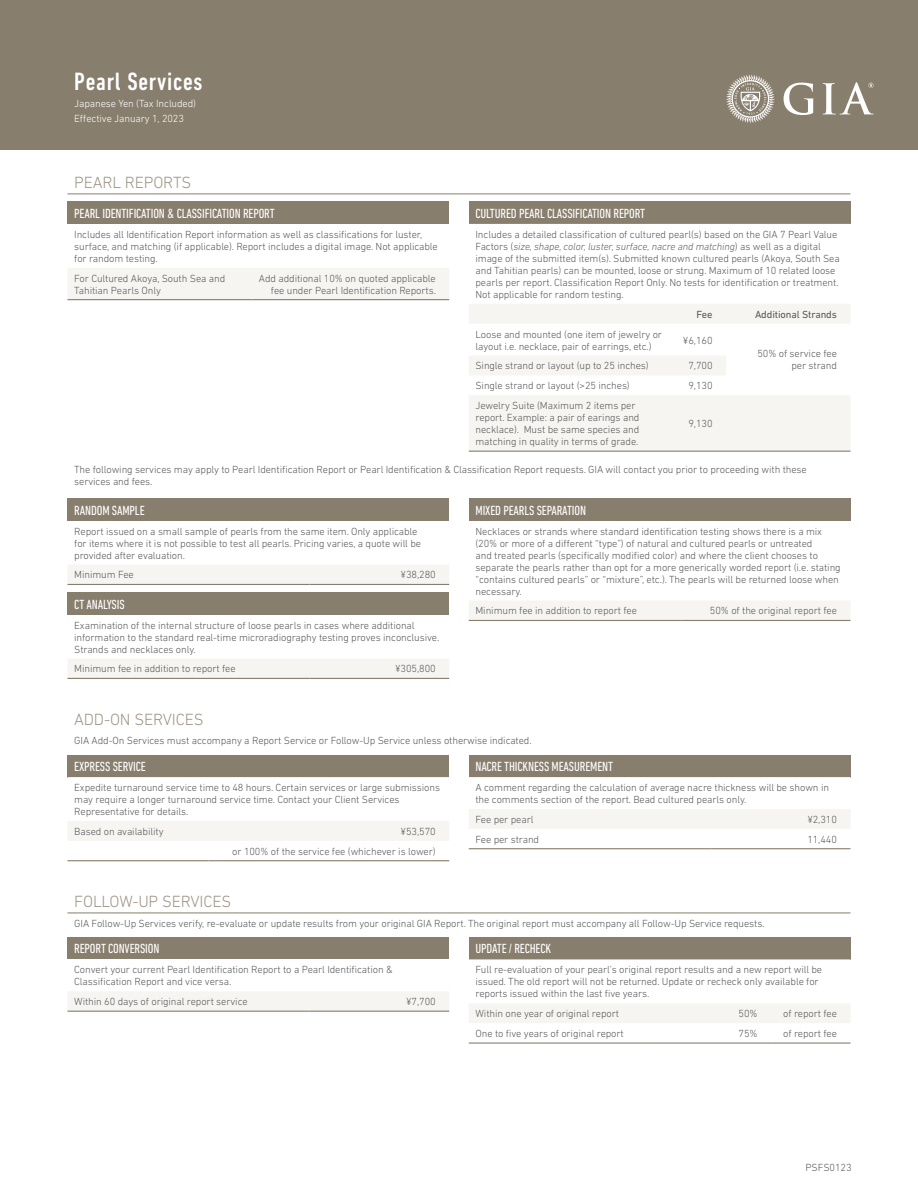
<style>
.page{position:relative;width:918px;height:1188px;background:#fff}
.page>*{position:absolute;margin:0;border:0;box-sizing:border-box;transform-origin:0 0}
.t1{font:500 condensed 25.5px "DIN Next LT Pro";letter-spacing:.03em;color:#fff}
.t2{font:300 16.5px "DIN Next LT Pro";letter-spacing:-.01em;color:#9e9485}
.t3{font:condensed 13.5px "DIN Next LT Pro";letter-spacing:-.01em;color:#fff}
.t4{font:300 10.5px/12px "DIN Next LT Pro";letter-spacing:-.01em;color:#58595b}
.t5{font:300 10.5px/14.9px "DIN Next LT Pro";letter-spacing:-.01em;color:#fff}
.t6{font:10.5px "DIN Next LT Pro";letter-spacing:-.01em;color:#58595b}
.s1{font-style:italic}
</style>
<div class="page">
<div style="left:0;top:0;width:918px;height:149px;background:#887e6d"></div>
<svg style="left:784px;top:83px;width:29px;height:32px"></svg>
<svg style="left:823px;top:82px;width:51px;height:32px"></svg>
<svg style="left:726px;top:75px;width:49px;height:48px"></svg>
<hr style="left:68px;top:194px;width:782px;height:1px;background:#887e6d">
<hr style="left:68px;top:913px;width:782px;height:1px;background:#887e6d">
<div style="left:68px;top:593px;width:381px;height:22px;background:#887e6d"></div>
<div style="left:68px;top:659px;width:381px;height:19px;background:#f6f5f2"></div>
<hr style="left:68px;top:678px;width:242px;height:1px;background:#887e6d">
<hr style="left:310px;top:678px;width:139px;height:1px;background:#887e6d">
<div style="left:469px;top:499px;width:381px;height:22px;background:#887e6d"></div>
<div style="left:469px;top:601px;width:381px;height:19px;background:#f6f5f2"></div>
<hr style="left:469px;top:620px;width:212px;height:1px;background:#887e6d">
<hr style="left:681px;top:620px;width:170px;height:1px;background:#887e6d">
<div style="left:469px;top:755px;width:381px;height:22px;background:#887e6d"></div>
<svg style="left:469px;top:777px;width:381px;height:52px"></svg>
<hr style="left:469px;top:848px;width:242px;height:1px;background:#887e6d">
<hr style="left:711px;top:848px;width:140px;height:1px;background:#887e6d">
<div style="left:469px;top:937px;width:381px;height:22px;background:#887e6d"></div>
<svg style="left:469px;top:959px;width:381px;height:84px"></svg>
<hr style="left:469px;top:1043px;width:176px;height:1px;background:#887e6d">
<hr style="left:645px;top:1043px;width:126px;height:1px;background:#887e6d">
<hr style="left:771px;top:1043px;width:80px;height:1px;background:#887e6d">
<div style="left:469px;top:202px;width:381px;height:22px;background:#887e6d"></div>
<svg style="left:469px;top:304px;width:381px;height:147px;fill:#f6f5f2"></svg>
<hr style="left:469px;top:451px;width:206px;height:1px;background:#887e6d">
<hr style="left:675px;top:451px;width:51px;height:1px;background:#887e6d">
<hr style="left:726px;top:451px;width:124px;height:1px;background:#887e6d">
<div style="left:68px;top:937px;width:381px;height:22px;background:#887e6d"></div>
<div style="left:68px;top:992px;width:381px;height:19px;background:#f6f5f2"></div>
<hr style="left:68px;top:1011px;width:242px;height:1px;background:#887e6d">
<hr style="left:310px;top:1011px;width:139px;height:1px;background:#887e6d">
<div style="left:68px;top:202px;width:381px;height:22px;background:#887e6d"></div>
<div style="left:68px;top:268px;width:381px;height:31px;background:#f6f5f2"></div>
<hr style="left:68px;top:299px;width:184px;height:1px;background:#887e6d">
<hr style="left:252px;top:299px;width:197px;height:1px;background:#887e6d">
<div style="left:68px;top:755px;width:381px;height:22px;background:#887e6d"></div>
<svg style="left:68px;top:777px;width:381px;height:64px"></svg>
<hr style="left:68px;top:860px;width:140px;height:1px;background:#887e6d">
<hr style="left:208px;top:860px;width:241px;height:1px;background:#887e6d">
<div style="left:68px;top:499px;width:381px;height:22px;background:#887e6d"></div>
<div style="left:68px;top:565px;width:381px;height:19px;background:#f6f5f2"></div>
<hr style="left:68px;top:584px;width:242px;height:1px;background:#887e6d">
<hr style="left:310px;top:584px;width:139px;height:1px;background:#887e6d">
<h1 class="t1" style="left:74px;top:67px;width:130px">Pearl Services</h1>
<p class="t5" style="left:74px;top:96px;width:123px">Japanese Yen (Tax Included)<br>Effective January 1, 2023</p>
<h2 class="t2" style="left:74px;top:173px;width:119px">PEARL REPORTS</h2>
<p class="t3" style="left:74px;top:206px;width:202px">PEARL IDENTIFICATION &amp; CLASSIFICATION REPORT</p>
<p class="t4" style="left:74px;top:228px;width:365px">Includes all Identification Report information as well as classifications for luster, surface, and matching (if applicable). Report includes a digital image. Not applicable for random testing.</p>
<p class="t4" style="left:74px;top:272px;width:153px">For Cultured Akoya, South Sea and<br>Tahitian Pearls Only</p>
<p class="t4" style="left:259px;top:272px;width:179px;text-align:right">Add additional 10% on quoted applicable fee under Pearl Identification Reports.</p>
<p class="t3" style="left:476px;top:206px;width:171px">CULTURED PEARL CLASSIFICATION REPORT</p>
<p class="t4" style="left:476px;top:228px;width:366px">Includes a detailed classification of cultured pearl(s) based on the GIA 7 Pearl Value Factors (<span class="s1">size, shape, color, luster, surface, nacre and matching</span>) as well as a digital image of the submitted item(s). Submitted known cultured pearls (Akoya, South Sea and Tahitian pearls) can be mounted, loose or strung. Maximum of 10 related loose pearls per report. Classification Report Only. No tests for identification or treatment.<br>Not applicable for random testing.</p>
<p class="t6" style="left:697px;top:308px;width:17px">Fee</p>
<p class="t6" style="left:755px;top:308px;width:83px">Additional Strands</p>
<p class="t4" style="left:476px;top:328px;width:188px">Loose and mounted (one item of jewelry or layout i.e. necklace, pair of earrings, etc.)</p>
<p class="t4" style="left:683px;top:334px;width:31px">¥6,160</p>
<p class="t4" style="left:757px;top:348px;width:81px">50% of service fee</p>
<p class="t4" style="left:476px;top:360px;width:175px">Single strand or layout (up to 25 inches)</p>
<p class="t4" style="left:688px;top:360px;width:26px">7,700</p>
<p class="t4" style="left:791px;top:360px;width:47px">per strand</p>
<p class="t4" style="left:476px;top:380px;width:156px">Single strand or layout (&gt;25 inches)</p>
<p class="t4" style="left:688px;top:380px;width:26px">9,130</p>
<p class="t4" style="left:476px;top:399px;width:166px">Jewelry Suite (Maximum 2 items per report. Example: a pair of earings and necklace). Must be same species and matching in quality in terms of grade.</p>
<p class="t4" style="left:688px;top:417px;width:26px">9,130</p>
<p class="t4" style="left:74px;top:463px;width:734px">The following services may apply to Pearl Identification Report or Pearl Identification &amp; Classification Report requests. GIA will contact you prior to proceeding with these services and fees.</p>
<p class="t3" style="left:74px;top:503px;width:72px">RANDOM SAMPLE</p>
<p class="t4" style="left:74px;top:525px;width:348px">Report issued on a small sample of pearls from the same item. Only applicable for items where it is not possible to test all pearls. Pricing varies, a quote will be provided after evaluation.</p>
<p class="t4" style="left:74px;top:569px;width:61px">Minimum Fee</p>
<p class="t4" style="left:401px;top:569px;width:37px">¥38,280</p>
<p class="t3" style="left:74px;top:596px;width:52px">CT ANALYSIS</p>
<p class="t4" style="left:74px;top:619px;width:367px">Examination of the internal structure of loose pearls in cases where additional information to the standard real-time microradiography testing proves inconclusive.<br>Strands and necklaces only.</p>
<p class="t4" style="left:74px;top:663px;width:163px">Minimum fee in addition to report fee</p>
<p class="t4" style="left:395px;top:663px;width:42px">¥305,800</p>
<p class="t3" style="left:476px;top:503px;width:112px">MIXED PEARLS SEPARATION</p>
<p class="t4" style="left:476px;top:525px;width:367px">Necklaces or strands where standard identification testing shows there is a mix (20% or more of a different “type”) of natural and cultured pearls or untreated<br>and treated pearls (specifically modified color) and where the client chooses to separate the pearls rather than opt for a more generically worded report (i.e. stating “contains cultured pearls” or “mixture”, etc.). The pearls will be returned loose when necessary.</p>
<p class="t4" style="left:476px;top:605px;width:163px">Minimum fee in addition to report fee</p>
<p class="t4" style="left:710px;top:605px;width:129px">50% of the original report fee</p>
<h2 class="t2" style="left:74px;top:710px;width:131px">ADD-ON SERVICES</h2>
<p class="t4" style="left:74px;top:735px;width:459px">GIA Add-On Services must accompany a Report Service or Follow-Up Service unless otherwise indicated.</p>
<p class="t3" style="left:74px;top:759px;width:73px">EXPRESS SERVICE</p>
<p class="t4" style="left:74px;top:781px;width:367px">Expedite turnaround service time to 48 hours. Certain services or large submissions may require a longer turnaround service time. Contact your Client Services<br>Representative for details.</p>
<p class="t4" style="left:74px;top:825px;width:91px">Based on availability</p>
<p class="t4" style="left:232px;top:821px;width:205px;line-height:20px;text-align:right">¥53,570<br>or 100% of the service fee (whichever is lower)</p>
<p class="t3" style="left:476px;top:759px;width:139px">NACRE THICKNESS MEASUREMENT</p>
<p class="t4" style="left:476px;top:781px;width:355px">A comment regarding the calculation of average nacre thickness will be shown in the comments section of the report. Bead cultured pearls only.</p>
<p class="t4" style="left:476px;top:813px;width:60px">Fee per pearl</p>
<p class="t4" style="left:807px;top:813px;width:31px">¥2,310</p>
<p class="t4" style="left:476px;top:833px;width:65px">Fee per strand</p>
<p class="t4" style="left:807px;top:833px;width:31px">11,440</p>
<h2 class="t2" style="left:74px;top:892px;width:159px">FOLLOW-UP SERVICES</h2>
<p class="t4" style="left:74px;top:917px;width:692px">GIA Follow-Up Services verify, re-evaluate or update results from your original GIA Report. The original report must accompany all Follow-Up Service requests.</p>
<p class="t3" style="left:74px;top:941px;width:87px">REPORT CONVERSION</p>
<p class="t4" style="left:74px;top:964px;width:320px">Convert your current Pearl Identification Report to a Pearl Identification &amp;<br>Classification Report and vice versa.</p>
<p class="t4" style="left:74px;top:996px;width:175px">Within 60 days of original report service</p>
<p class="t4" style="left:406px;top:996px;width:31px">¥7,700</p>
<p class="t3" style="left:476px;top:941px;width:77px">UPDATE / RECHECK</p>
<p class="t4" style="left:476px;top:964px;width:348px">Full re-evaluation of your pearl’s original report results and a new report will be issued. The old report will not be returned. Update or recheck only available for reports issued within the last five years.</p>
<p class="t4" style="left:476px;top:1008px;width:145px">Within one year of original report</p>
<p class="t4" style="left:739px;top:1008px;width:21px">50%</p>
<p class="t4" style="left:783px;top:1008px;width:55px">of report fee</p>
<p class="t4" style="left:476px;top:1027px;width:150px">One to five years of original report</p>
<p class="t4" style="left:739px;top:1027px;width:21px">75%</p>
<p class="t4" style="left:783px;top:1027px;width:55px">of report fee</p>
<p class="t4" style="left:806px;top:1161px;width:48px">PSFS0123</p>
</div>
